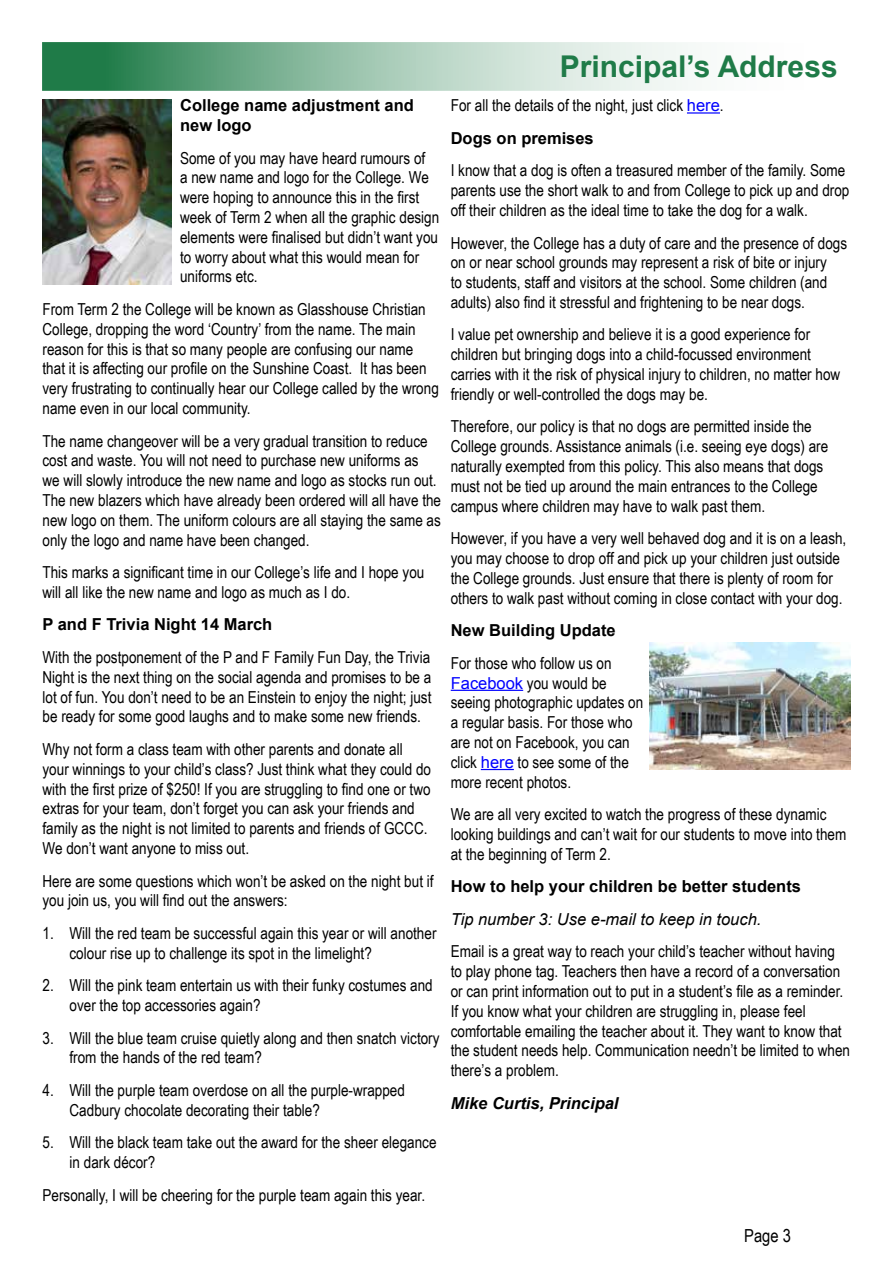
<style>
.page{position:relative;width:893px;height:1263px;background:#fff}
.page>*{position:absolute;margin:0;border:0;box-sizing:border-box;transform-origin:0 0}
.t1{font:700 30px "Arial";color:#1f7b48}
.t2{font:18px "Arial Narrow";color:#000}
.t3{font:16.5px/19.8px "Arial Narrow";color:#000}
.t4{font:700 16.5px/19.8px "Arial";color:#000}
.t5{font:italic 16.5px "Arial";color:#000}
.t6{font:italic 700 16.5px "Arial";color:#000}
.s1{font-family:"Arial";color:#00f}
</style>
<div class="page">
<svg style="left:43px;top:43px;width:645px;height:48px"></svg>
<img style="left:43px;top:99px;width:129px;height:185px">
<hr style="left:687px;top:112px;width:33px;height:2px;background:#00f">
<hr style="left:451px;top:690px;width:72px;height:1px;background:#00f">
<hr style="left:481px;top:769px;width:33px;height:1px;background:#00f">
<img style="left:649px;top:643px;width:201px;height:127px">
<p class="t4" style="left:180px;top:96px;width:235px">College name adjustment and new logo</p>
<p class="t3" style="left:180px;top:147px;width:261px">Some of you may have heard rumours of<br>a new name and logo for the College. We were hoping to announce this in the first week of Term 2 when all the graphic design elements were finalised but didn’t want you to worry about what this would mean for uniforms etc.</p>
<p class="t3" style="left:43px;top:299px;width:398px">From Term 2 the College will be known as Glasshouse Christian College, dropping the word ‘Country’ from the name. The main reason for this is that so many people are confusing our name that it is affecting our profile on the Sunshine Coast. It has been very frustrating to continually hear our College called by the wrong name even in our local community.</p>
<p class="t3" style="left:43px;top:430px;width:400px">The name changeover will be a very gradual transition to reduce cost and waste. You will not need to purchase new uniforms as<br>we will slowly introduce the new name and logo as stocks run out.<br>The new blazers which have already been ordered will all have the new logo on them. The uniform colours are all staying the same as only the logo and name have been changed.</p>
<p class="t3" style="left:43px;top:562px;width:383px">This marks a significant time in our College’s life and I hope you will all like the new name and logo as much as I do.</p>
<p class="t4" style="left:43px;top:615px;width:231px">P and F Trivia Night 14 March</p>
<p class="t3" style="left:43px;top:647px;width:390px;text-align:justify">With the postponement of the P and F Family Fun Day, the Trivia Night is the next thing on the social agenda and promises to be a lot of fun. You don’t need to be an Einstein to enjoy the night; just be ready for some good laughs and to make some new friends.</p>
<p class="t3" style="left:43px;top:739px;width:390px">Why not form a class team with other parents and donate all your winnings to your child’s class? Just think what they could do with the first prize of $250! If you are struggling to find one or two extras for your team, don’t forget you can ask your friends and family as the night is not limited to parents and friends of GCCC.<br>We don’t want anyone to miss out.</p>
<p class="t3" style="left:43px;top:870px;width:393px">Here are some questions which won’t be asked on the night but if you join us, you will find out the answers:</p>
<p class="t3" style="left:70px;top:922px;width:368px;text-indent:-27px">1. Will the red team be successful again this year or will another colour rise up to challenge its spot in the limelight?</p>
<p class="t3" style="left:70px;top:975px;width:365px;text-indent:-27px">2. Will the pink team entertain us with their funky costumes and over the top accessories again?</p>
<p class="t3" style="left:70px;top:1027px;width:372px;text-indent:-27px">3. Will the blue team cruise quietly along and then snatch victory from the hands of the red team?</p>
<p class="t3" style="left:70px;top:1080px;width:337px;text-indent:-27px">4. Will the purple team overdose on all the purple-wrapped<br>Cadbury chocolate decorating their table?</p>
<p class="t3" style="left:70px;top:1132px;width:369px;text-indent:-27px">5. Will the black team take out the award for the sheer elegance in dark décor?</p>
<p class="t3" style="left:43px;top:1184px;width:384px">Personally, I will be cheering for the purple team again this year.</p>
<h1 class="t1" style="left:560px;top:47px;width:279px">Principal’s Address</h1>
<p class="t3" style="left:451px;top:95px;width:274px">For all the details of the night, just click <span class="s1">here</span>.</p>
<p class="t4" style="left:451px;top:129px;width:145px">Dogs on premises</p>
<p class="t3" style="left:451px;top:160px;width:400px">I know that a dog is often a treasured member of the family. Some parents use the short walk to and from College to pick up and drop off their children as the ideal time to take the dog for a walk.</p>
<p class="t3" style="left:451px;top:232px;width:398px">However, the College has a duty of care and the presence of dogs on or near school grounds may represent a risk of bite or injury<br>to students, staff and visitors at the school. Some children (and adults) also find it stressful and frightening to be near dogs.</p>
<p class="t3" style="left:451px;top:324px;width:391px">I value pet ownership and believe it is a good experience for children but bringing dogs into a child-focussed environment carries with it the risk of physical injury to children, no matter how friendly or well-controlled the dogs may be.</p>
<p class="t3" style="left:451px;top:416px;width:379px">Therefore, our policy is that no dogs are permitted inside the College grounds. Assistance animals (i.e. seeing eye dogs) are naturally exempted from this policy. This also means that dogs must not be tied up around the main entrances to the College campus where children may have to walk past them.</p>
<p class="t3" style="left:451px;top:528px;width:397px">However, if you have a very well behaved dog and it is on a leash, you may choose to drop off and pick up your children just outside the College grounds. Just ensure that there is plenty of room for others to walk past without coming in close contact with your dog.</p>
<p class="t4" style="left:451px;top:621px;width:167px">New Building Update</p>
<p class="t3" style="left:451px;top:652px;width:194px">For those who follow us on<br><span class="s1">Facebook</span> you would be seeing photographic updates on a regular basis. For those who are not on Facebook, you can click <span class="s1">here</span> to see some of the more recent photos.</p>
<p class="t3" style="left:451px;top:804px;width:397px">We are all very excited to watch the progress of these dynamic looking buildings and can’t wait for our students to move into them at the beginning of Term 2.</p>
<p class="t4" style="left:451px;top:877px;width:352px">How to help your children be better students</p>
<p class="t5" style="left:451px;top:908px;width:312px">Tip number 3: Use e-mail to keep in touch.</p>
<p class="t3" style="left:451px;top:941px;width:401px">Email is a great way to reach your child’s teacher without having to play phone tag. Teachers then have a record of a conversation or can print information out to put in a student’s file as a reminder.<br>If you know what your children are struggling in, please feel comfortable emailing the teacher about it. They want to know that the student needs help. Communication needn’t be limited to when there’s a problem.</p>
<p class="t6" style="left:451px;top:1092px;width:169px">Mike Curtis, Principal</p>
<p class="t2" style="left:744px;top:1222px;width:48px">Page 3</p>
</div>
